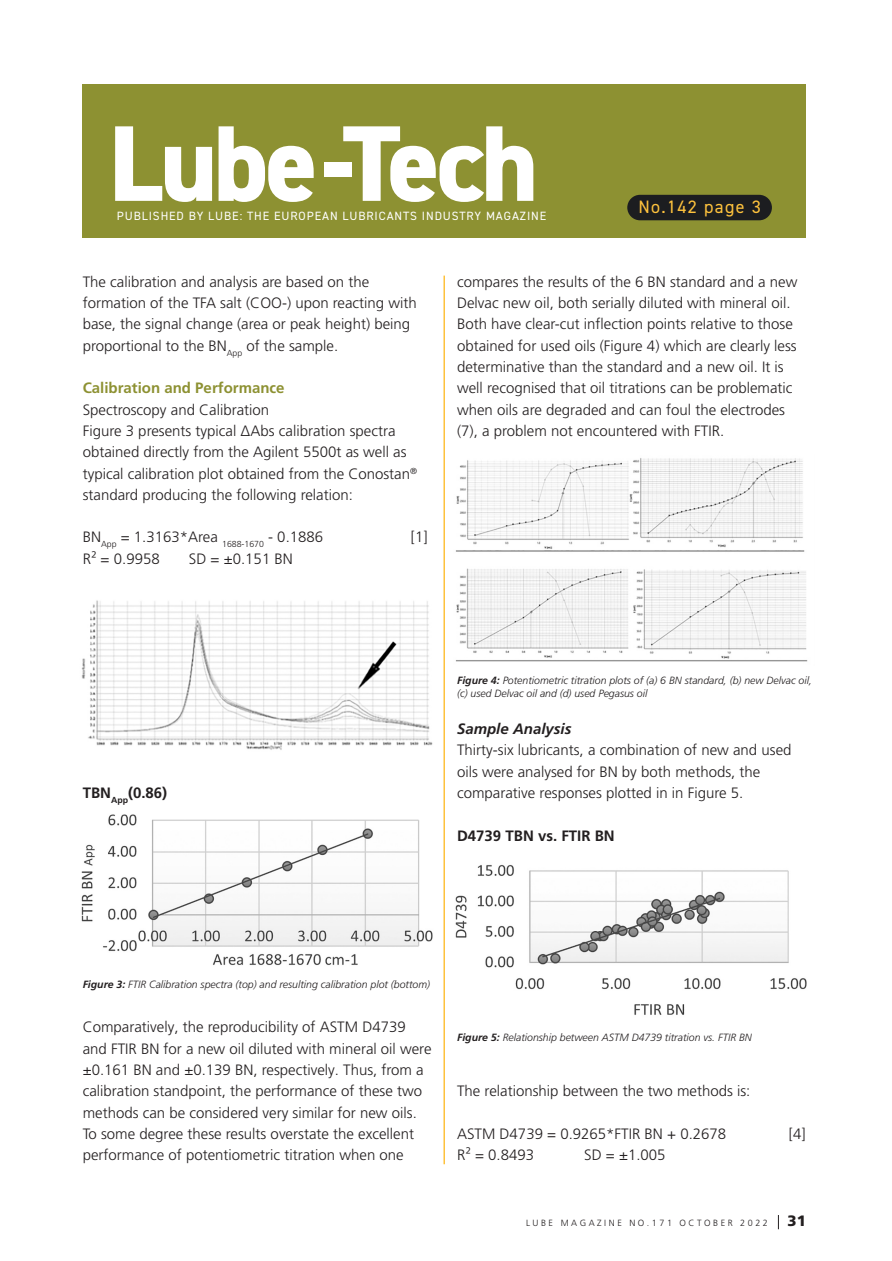
<style>
.page{position:relative;width:892px;height:1261px;background:#fff}
.page>*{position:absolute;margin:0;border:0;box-sizing:border-box;transform-origin:0 0}
.t1{font:800 108px "DIN2014";letter-spacing:-.03em;color:#fff}
.t2{font:18px "DIN2014";letter-spacing:.075em;color:#fec23d}
.t3{font:300 15px/21.3px "Frutiger LT Pro";color:#231f20}
.t4{font:700 15px "Frutiger LT Pro";color:#231f20}
.t5{font:700 15px "Frutiger LT Pro";color:#8d9132}
.t6{font:italic 700 15px "Frutiger LT Pro";color:#231f20}
.t7{font:900 15px "Frutiger LT Pro";color:#231f20}
.t8{font:12px "DIN2014";letter-spacing:.075em;color:#fff}
.t9{font:italic 300 10.5px/13.5px "Frutiger LT Pro";color:#231f20}
.t10{font:300 9px "Frutiger LT Pro";letter-spacing:.28em;color:#231f20}
.s1{color:#8d9132}
.s2{font-weight:700}
</style>
<div class="page">
<svg style="left:778px;top:1215px;width:1px;height:14px"></svg>
<div style="left:83px;top:84px;width:723px;height:153px;background:#8d9132"></div>
<div style="left:627px;top:195px;width:144px;height:25px;background:#1c1d20;border-radius:13px"></div>
<hr style="left:443px;top:276px;width:2px;height:888px;background:#fec23d">
<img style="left:81px;top:600px;width:352px;height:150px">
<img style="left:81px;top:814px;width:352px;height:151px">
<img style="left:455px;top:458px;width:353px;height:204px">
<img style="left:455px;top:865px;width:352px;height:150px">
<p class="t1" style="left:109px;top:92px;width:431px">Lube<span class="s1">-</span>Tech</p>
<p class="t8" style="left:117px;top:208px;width:431px">PUBLISHED BY LUBE: THE EUROPEAN LUBRICANTS INDUSTRY MAGAZINE</p>
<p class="t2" style="left:638px;top:195px;width:124px">No.142 page 3</p>
<p class="t3" style="left:83px;top:271px;width:335px">The calibration and analysis are based on the formation of the TFA salt (COO-) upon reacting with base, the signal change (area or peak height) being proportional to the BN<sub>App</sub> of the sample.</p>
<p class="t5" style="left:83px;top:379px;width:203px">Calibration and Performance</p>
<p class="t3" style="left:83px;top:399px;width:188px">Spectroscopy and Calibration</p>
<p class="t3" style="left:83px;top:420px;width:336px">Figure 3 presents typical ΔAbs calibration spectra obtained directly from the Agilent 5500t as well as typical calibration plot obtained from the Conostan<sup>® </sup>standard producing the following relation:</p>
<p class="t3" style="left:83px;top:527px;width:242px">BN<sub>App</sub> = 1.3163*Area <sub>1688-1670</sub> - 0.1886</p>
<p class="t3" style="left:411px;top:527px;width:18px">[1]</p>
<p class="t3" style="left:83px;top:548px;width:78px">R² = 0.9958</p>
<p class="t3" style="left:189px;top:548px;width:105px">SD = ±0.151 BN</p>
<p class="t3" style="left:457px;top:271px;width:342px">compares the results of the 6 BN standard and a new Delvac new oil, both serially diluted with mineral oil.<br>Both have clear-cut inflection points relative to those obtained for used oils (Figure 4) which are clearly less determinative than the standard and a new oil. It is well recognised that oil titrations can be problematic when oils are degraded and can foul the electrodes (7), a problem not encountered with FTIR.</p>
<p class="t4" style="left:83px;top:784px;width:86px">TBN<sub>App</sub>(0.86)</p>
<p class="t9" style="left:457px;top:673px;width:356px"><span class="s2">Figure 4:</span> Potentiometric titration plots of (a) 6 BN standard, (b) new Delvac oil, (c) used Delvac oil and (d) used Pegasus oil</p>
<p class="t6" style="left:457px;top:720px;width:116px">Sample Analysis</p>
<p class="t3" style="left:457px;top:740px;width:336px">Thirty-six lubricants, a combination of new and used oils were analysed for BN by both methods, the comparative responses plotted in in Figure 5.</p>
<p class="t4" style="left:457px;top:827px;width:159px">D4739 TBN vs. FTIR BN</p>
<p class="t9" style="left:83px;top:977px;width:349px"><span class="s2">Figure 3:</span> FTIR Calibration spectra (top) and resulting calibration plot (bottom)</p>
<p class="t3" style="left:83px;top:1017px;width:350px">Comparatively, the reproducibility of ASTM D4739 and FTIR BN for a new oil diluted with mineral oil were ±0.161 BN and ±0.139 BN, respectively. Thus, from a calibration standpoint, the performance of these two methods can be considered very similar for new oils.<br>To some degree these results overstate the excellent performance of potentiometric titration when one</p>
<p class="t9" style="left:457px;top:1031px;width:296px"><span class="s2">Figure 5:</span> Relationship between ASTM D4739 titration vs. FTIR BN</p>
<p class="t3" style="left:457px;top:1081px;width:295px">The relationship between the two methods is:</p>
<p class="t3" style="left:457px;top:1123px;width:270px">ASTM D4739 = 0.9265*FTIR BN + 0.2678</p>
<p class="t3" style="left:788px;top:1123px;width:18px">[4]</p>
<p class="t3" style="left:457px;top:1144px;width:78px">R² = 0.8493</p>
<p class="t3" style="left:584px;top:1144px;width:83px">SD = ±1.005</p>
<p class="t10" style="left:526px;top:1218px;width:243px">LUBE MAGAZINE NO.171 OCTOBER 2022</p>
<p class="t7" style="left:787px;top:1212px;width:20px">31</p>
</div>
